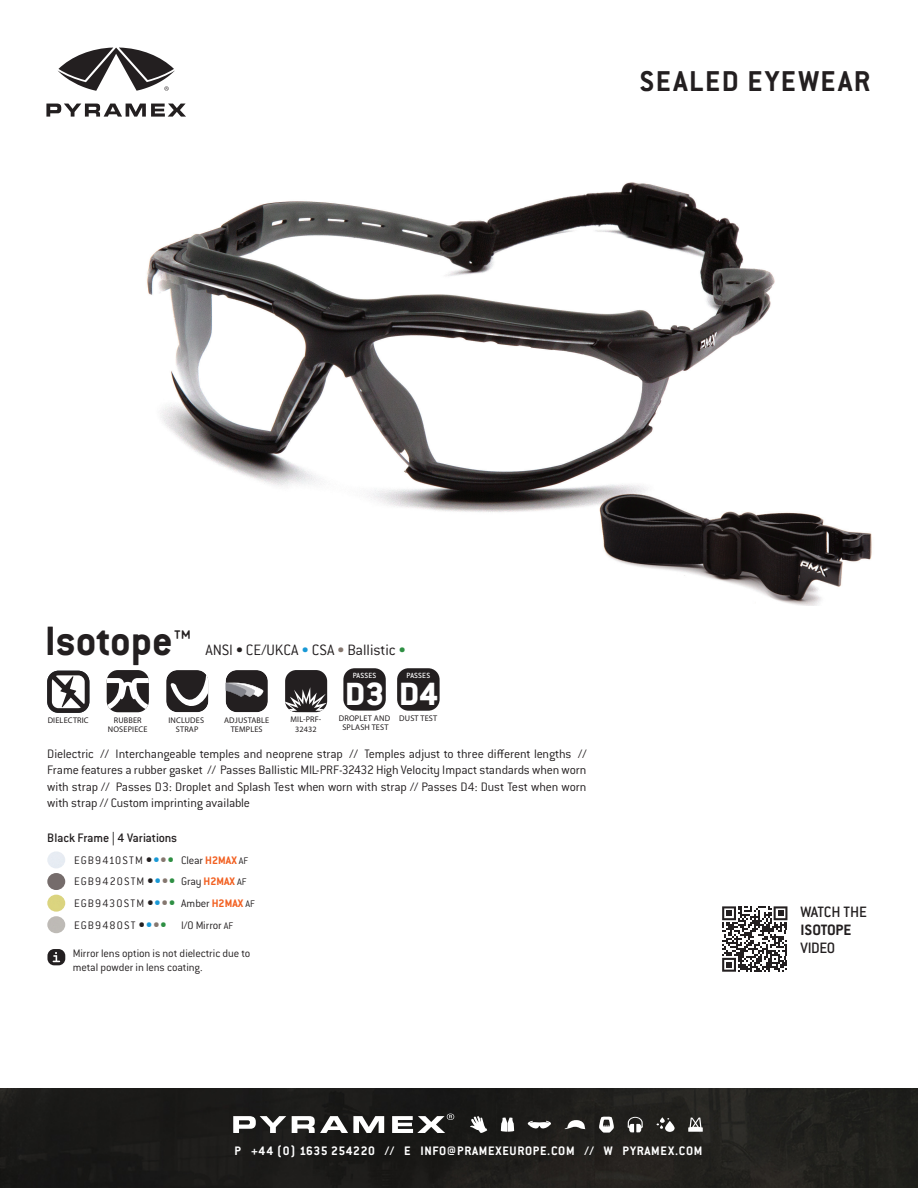
<style>
.page{position:relative;width:918px;height:1188px;background:#fff}
.page>*{position:absolute;margin:0;border:0;box-sizing:border-box;transform-origin:0 0}
.Model_Name{font:700 45px "Conduit ITC Std";color:#231f20}
.t1{font:800 35.25px "Conduit ITC Std";color:#fff}
.Description___no_rul{font:700 31.5px "Conduit ITC Std";letter-spacing:.05em;color:#231f20}
.t2{font:300 16.5px "Conduit ITC Std";color:#231f20}
.Model_Name-2{font:500 16.5px/18px "Conduit ITC Std";letter-spacing:-.02em;color:#231f20}
.Description___no_rul-2{font:300 13.5px/16.2px "Conduit ITC Std";letter-spacing:-.01em;color:#231f20;text-align:justify}
.t3{font:700 13.5px "Conduit ITC Std";letter-spacing:.05em;color:#fff}
.Description___no_rul-3{font:500 13.5px "Conduit ITC Std";letter-spacing:-.01em;color:#231f20}
.Description___no_rul-4{font:300 12px/14.4px "Conduit ITC Std";letter-spacing:-.01em;color:#231f20}
.Part_No{font:300 12px "Conduit ITC Std";letter-spacing:.07em;color:#231f20}
.Part_No-2{font:300 12px "Conduit ITC Std";letter-spacing:.09em;color:#231f20}
.Part_No-3{font:700 12px "Conduit ITC Std";color:#f26021}
.t4{font:8.25px/9.4px "Myriad Pro";letter-spacing:.02em;color:#231f20;text-align:center}
.t5{font:500 8.25px "Conduit ITC Std";letter-spacing:.02em;color:#fff}
.s1{font-weight:400}
.s2{font-weight:400;color:#1999d6}
.s3{font-weight:400;color:#85776f}
.s4{font-weight:400;color:#2e8f43}
.s5{font-size:35.4px}
.s6{font-weight:900;font-size:13.8px}
.s7{font-weight:900;font-size:13.8px;color:#1999d6}
.s8{font-weight:900;font-size:13.8px;color:#85776f}
.s9{font-weight:900;font-size:13.8px;color:#2e8f43}
.s10{font-weight:700;color:#f26021}
.s11{font-size:10.5px}
.s12{font-weight:300;color:#231f20}
.s13{font-weight:300;font-size:10.5px;color:#231f20}
.s14{font-weight:700}
</style>
<div class="page">
<img style="left:603px;top:512px;width:269px;height:93px">
<img style="left:146px;top:182px;width:634px;height:353px">
<svg style="left:47px;top:671px;width:42px;height:42px"></svg>
<div style="left:107px;top:670px;width:42px;height:42px;background:#231f20;border-radius:11px"></div>
<svg style="left:107px;top:678px;width:42px;height:34px"></svg>
<svg style="left:166px;top:670px;width:42px;height:42px"></svg>
<svg style="left:226px;top:670px;width:42px;height:42px"></svg>
<div style="left:343px;top:668px;width:43px;height:43px;background:#231f20;border-radius:11px"></div>
<div style="left:285px;top:670px;width:42px;height:42px;background:#231f20;border-radius:11px"></div>
<svg style="left:285px;top:687px;width:42px;height:25px"></svg>
<div style="left:397px;top:668px;width:42px;height:43px;background:#231f20;border-radius:11px"></div>
<svg style="left:722px;top:906px;width:65px;height:66px"></svg>
<svg style="left:46px;top:48px;width:140px;height:68px"></svg>
<img style="left:47px;top:851px;width:18px;height:17px">
<img style="left:47px;top:873px;width:18px;height:17px">
<img style="left:47px;top:895px;width:18px;height:17px">
<img style="left:47px;top:916px;width:18px;height:17px">
<div style="left:47px;top:949px;width:18px;height:16px;background:#231f20;border-radius:7px"></div>
<svg style="left:53px;top:952px;width:7px;height:10px"></svg>
<img style="left:0;top:1088px;width:918px;height:100px">
<svg style="left:688px;top:1118px;width:15px;height:14px"></svg>
<svg style="left:657px;top:1117px;width:18px;height:15px"></svg>
<svg style="left:470px;top:1116px;width:17px;height:17px"></svg>
<svg style="left:501px;top:1118px;width:13px;height:14px"></svg>
<svg style="left:627px;top:1117px;width:16px;height:15px"></svg>
<svg style="left:599px;top:1117px;width:15px;height:16px"></svg>
<svg style="left:528px;top:1121px;width:23px;height:7px"></svg>
<svg style="left:565px;top:1119px;width:20px;height:10px"></svg>
<svg style="left:233px;top:1114px;width:221px;height:19px"></svg>
<p class="Description___no_rul" style="left:640px;top:62px;width:233px">SEALED EYEWEAR</p>
<p class="Model_Name" style="left:45px;top:613px;width:149px">Isotope™</p>
<p class="t2" style="left:206px;top:640px;width:202px">ANSI <span class="s1">•</span> CE/UKCA <span class="s2">•</span> CSA <span class="s3">•</span> Ballistic <span class="s4">•</span></p>
<p class="t5" style="left:353px;top:671px;width:25px">PASSES</p>
<p class="t5" style="left:406px;top:671px;width:25px">PASSES</p>
<p class="t4" style="left:48px;top:715px;width:43px">DIELECTRIC</p>
<p class="t4" style="left:108px;top:715px;width:41px">RUBBER<br>NOSEPIECE</p>
<p class="t4" style="left:168px;top:715px;width:37px">INCLUDES<br>STRAP</p>
<p class="t4" style="left:224px;top:715px;width:47px">ADJUSTABLE<br>TEMPLES</p>
<p class="t1" style="left:345px;top:672px;width:94px">D3 <span class="s5">D4</span></p>
<p class="t4" style="left:339px;top:713px;width:53px">DROPLET AND<br>SPLASH TEST</p>
<p class="t4" style="left:291px;top:715px;width:32px">MIL-PRF-<br>32432</p>
<p class="t4" style="left:399px;top:713px;width:40px">DUST TEST</p>
<p class="Description___no_rul-2" style="left:47px;top:746px;width:541px">Dielectric // Interchangeable temples and neoprene strap // Temples adjust to three different lengths // Frame features a rubber gasket // Passes Ballistic MIL-PRF-32432 High Velocity Impact standards when worn with strap // Passes D3: Droplet and Splash Test when worn with strap // Passes D4: Dust Test when worn with strap // Custom imprinting available</p>
<p class="Description___no_rul-3" style="left:47px;top:830px;width:131px">Black Frame | 4 Variations</p>
<p class="Part_No" style="left:74px;top:853px;width:101px">EGB9410STM <span class="s6">•</span><span class="s7">•</span><span class="s8">•</span><span class="s9">•</span></p>
<p class="Part_No" style="left:181px;top:853px;width:69px">Clear <span class="s10">H2MAX</span> <span class="s11">AF</span></p>
<p class="Part_No-2" style="left:74px;top:874px;width:102px">EGB9420STM <span class="s6">•</span><span class="s7">•</span><span class="s8">•</span><span class="s9">•</span></p>
<p class="Part_No-3" style="left:181px;top:874px;width:67px"><span class="s12">Gray</span> H2MAX <span class="s13">AF</span></p>
<p class="Part_No-2" style="left:74px;top:896px;width:102px">EGB9430STM <span class="s6">•</span><span class="s7">•</span><span class="s8">•</span><span class="s9">•</span></p>
<p class="Part_No" style="left:181px;top:896px;width:75px">Amber <span class="s10">H2MAX</span> <span class="s11">AF</span></p>
<p class="Part_No-2" style="left:74px;top:918px;width:94px">EGB9480ST <span class="s6">•</span><span class="s7">•</span><span class="s8">•</span><span class="s9">•</span></p>
<p class="Part_No" style="left:181px;top:918px;width:53px">I/O Mirror <span class="s11">AF</span></p>
<p class="Description___no_rul-4" style="left:73px;top:945px;width:179px">Mirror lens option is not dielectric due to metal powder in lens coating.</p>
<p class="Model_Name-2" style="left:800px;top:902px;width:68px">WATCH THE<br><span class="s14">ISOTOPE<br></span>VIDEO</p>
<p class="t3" style="left:235px;top:1143px;width:469px">P +44 (0) 1635 254220 // E INFO@PRAMEXEUROPE.COM // W PYRAMEX.COM</p>
</div>
